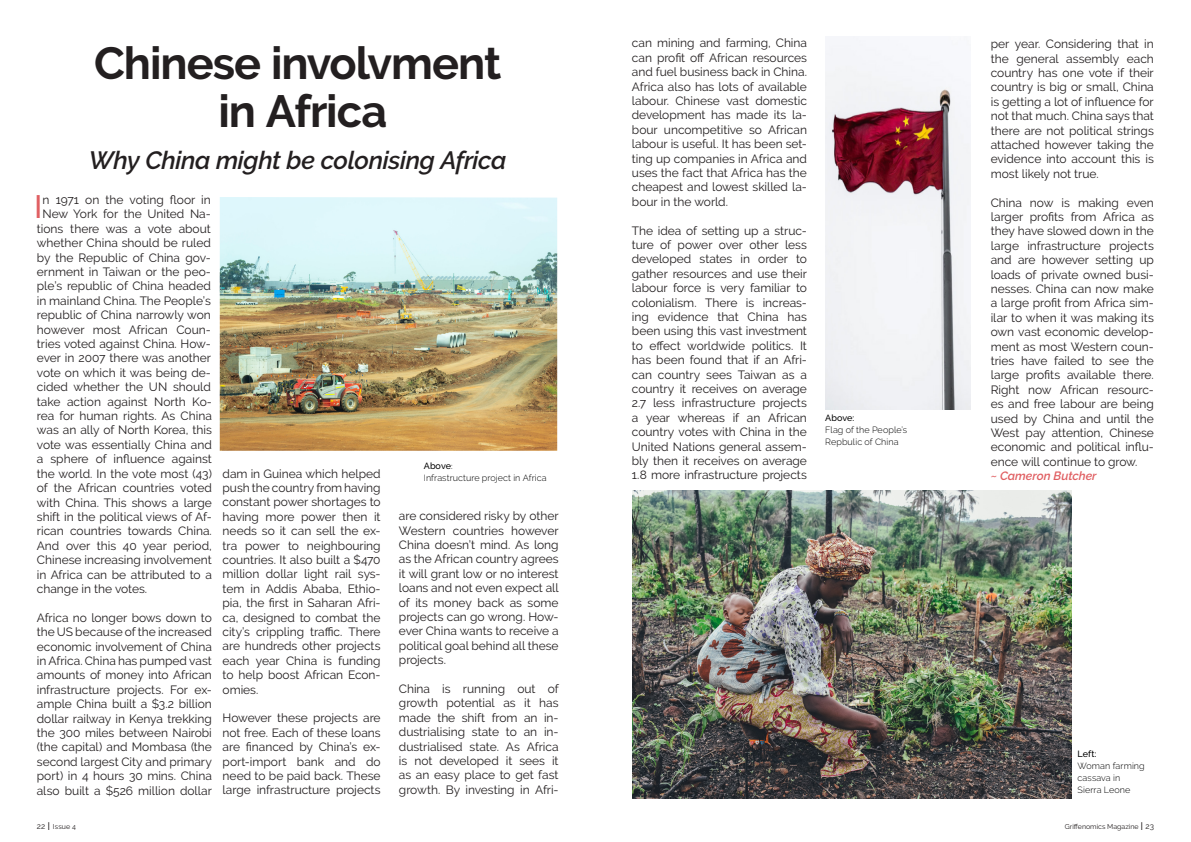
<style>
.page{position:relative;width:1191px;height:842px;background:#fff}
.page>*{position:absolute;margin:0;border:0;box-sizing:border-box;transform-origin:0 0}
.t1{font:700 45px "Raleway";letter-spacing:-.025em;color:#231f20}
.Paragraph_Style_5{font:500 32.3px "Raleway";color:#e05f62}
.t2{font:italic 600 25px "Raleway";letter-spacing:-.015em;color:#231f20}
.Paragraph_Style_5-2{font:12px/14.4px "Raleway";color:#231f20;text-align:justify}
.t3{font:italic 600 12px "Raleway";color:#e05f62}
.t4{font:300 9px/12px "Raleway";letter-spacing:.01em;color:#000}
.t5{font:500 9px "Raleway";color:#000}
.t6{font:7px "Raleway";color:#231f20}
.s1{font-size:8px}
.s2{font-size:11px}
.s3{font-weight:400;font-size:8px}
</style>
<div class="page">
<img style="left:825px;top:37px;width:146px;height:373px">
<img style="left:632px;top:490px;width:439px;height:308px">
<img style="left:220px;top:197px;width:337px;height:254px">
<p class="t1" style="left:94px;top:38px;width:408px">Chinese involvment</p>
<p class="t1" style="left:218px;top:86px;width:171px">in Africa</p>
<p class="t2" style="left:89px;top:146px;width:419px">Why China might be colonising Africa</p>
<p class="Paragraph_Style_5" style="left:34px;top:188px;width:10px">I</p>
<p class="Paragraph_Style_5-2" style="left:42px;top:193px;width:170px">n 1971 on the voting floor in</p>
<p class="Paragraph_Style_5-2" style="left:42px;top:207px;width:170px">New York for the United Na-</p>
<p class="Paragraph_Style_5-2" style="left:37px;top:221px;width:176px">tions there was a vote about</p>
<p class="Paragraph_Style_5-2" style="left:37px;top:236px;width:176px">whether China should be ruled</p>
<p class="Paragraph_Style_5-2" style="left:37px;top:250px;width:176px">by the Republic of China gov-</p>
<p class="Paragraph_Style_5-2" style="left:37px;top:265px;width:176px">ernment in Taiwan or the peo-</p>
<p class="Paragraph_Style_5-2" style="left:37px;top:279px;width:176px">ple’s republic of China headed</p>
<p class="Paragraph_Style_5-2" style="left:37px;top:293px;width:176px">in mainland China. The People’s</p>
<p class="Paragraph_Style_5-2" style="left:37px;top:308px;width:176px">republic of China narrowly won</p>
<p class="Paragraph_Style_5-2" style="left:37px;top:322px;width:176px">however most African Coun-</p>
<p class="Paragraph_Style_5-2" style="left:37px;top:337px;width:176px">tries voted against China. How-</p>
<p class="Paragraph_Style_5-2" style="left:37px;top:351px;width:176px">ever in 2007 there was another</p>
<p class="Paragraph_Style_5-2" style="left:37px;top:365px;width:176px">vote on which it was being de-</p>
<p class="Paragraph_Style_5-2" style="left:37px;top:380px;width:176px">cided whether the UN should</p>
<p class="Paragraph_Style_5-2" style="left:37px;top:394px;width:177px">take action against North Ko-</p>
<p class="Paragraph_Style_5-2" style="left:37px;top:409px;width:177px">rea for human rights. As China</p>
<p class="Paragraph_Style_5-2" style="left:37px;top:423px;width:177px">was an ally of North Korea, this</p>
<p class="Paragraph_Style_5-2" style="left:37px;top:437px;width:176px">vote was essentially China and</p>
<p class="Paragraph_Style_5-2" style="left:37px;top:452px;width:177px">a sphere of influence against</p>
<p class="Paragraph_Style_5-2" style="left:37px;top:466px;width:177px">the world. In the vote most (43)</p>
<p class="Paragraph_Style_5-2" style="left:37px;top:481px;width:176px">of the African countries voted</p>
<p class="Paragraph_Style_5-2" style="left:37px;top:495px;width:176px">with China. This shows a large</p>
<p class="Paragraph_Style_5-2" style="left:37px;top:509px;width:177px">shift in the political views of Af-</p>
<p class="Paragraph_Style_5-2" style="left:37px;top:524px;width:177px">rican countries towards China.</p>
<p class="Paragraph_Style_5-2" style="left:37px;top:538px;width:177px">And over this 40 year period,</p>
<p class="Paragraph_Style_5-2" style="left:37px;top:553px;width:176px">Chinese increasing involvement</p>
<p class="Paragraph_Style_5-2" style="left:37px;top:567px;width:177px">in Africa can be attributed to a</p>
<p class="Paragraph_Style_5-2" style="left:37px;top:581px;width:112px">change in the votes.</p>
<p class="Paragraph_Style_5-2" style="left:37px;top:610px;width:177px">Africa no longer bows down to the US because of the increased economic involvement of China in Africa. China has pumped vast amounts of money into African infrastructure projects. For ex&shy;ample China built a $3.2 billion dollar railway in Kenya trekking the 300 miles between Nairobi (the capital) and Mombasa (the second largest City and primary port) in 4 hours 30 mins. China also built a $526 million dollar</p>
<p class="t6" style="left:37px;top:822px;width:40px"><span class="s1">22</span> <span class="s2">I</span> Issue 4</p>
<p class="Paragraph_Style_5-2" style="left:223px;top:466px;width:160px">dam in Guinea which helped push the country from having constant power shortages to having more power then it needs so it can sell the ex&shy;tra power to neighbouring countries. It also built a $470 million dollar light rail sys&shy;tem in Addis Ababa, Ethio&shy;pia, the first in Saharan Afri&shy;ca, designed to combat the city’s crippling traffic. There are hundreds other projects each year China is funding to help boost African Econ&shy;omies.</p>
<p class="Paragraph_Style_5-2" style="left:223px;top:711px;width:160px">However these projects are not free. Each of these loans are financed by China’s ex&shy;port-import bank and do need to be paid back. These large infrastructure projects</p>
<p class="t5" style="left:424px;top:460px;width:30px">Above<span class="s3">:</span></p>
<p class="t4" style="left:424px;top:472px;width:124px">Infrastructure project in Africa</p>
<p class="Paragraph_Style_5-2" style="left:399px;top:509px;width:161px">are considered risky by other Western countries however China doesn’t mind. As long as the African country agrees it will grant low or no interest loans and not even expect all of its money back as some projects can go wrong. How&shy;ever China wants to receive a political goal behind all these projects.</p>
<p class="Paragraph_Style_5-2" style="left:399px;top:681px;width:161px">China is running out of growth potential as it has made the shift from an in&shy;dustrialising state to an in&shy;dustrialised state. As Africa is not developed it sees it as an easy place to get fast growth. By investing in Afri-</p>
<p class="Paragraph_Style_5-2" style="left:632px;top:36px;width:177px">can mining and farming, China can profit off African resources and fuel business back in China.<br>Africa also has lots of available labour. Chinese vast domestic development has made its la&shy;bour uncompetitive so African labour is useful. It has been set&shy;ting up companies in Africa and uses the fact that Africa has the cheapest and lowest skilled la&shy;bour in the world.</p>
<p class="Paragraph_Style_5-2" style="left:632px;top:223px;width:177px">The idea of setting up a struc&shy;ture of power over other less developed states in order to gather resources and use their labour force is very familiar to colonialism. There is increas&shy;ing evidence that China has been using this vast investment to effect worldwide politics. It has been found that if an Afri&shy;can country sees Taiwan as a country it receives on average 2.7 less infrastructure projects a year whereas if an African country votes with China in the United Nations general assem&shy;bly then it receives on average 1.8 more infrastructure projects</p>
<p class="t5" style="left:825px;top:412px;width:31px">Above:</p>
<p class="t4" style="left:825px;top:424px;width:84px">Flag of the People’s<br>Repbulic of China</p>
<p class="Paragraph_Style_5-2" style="left:990px;top:37px;width:165px">per year. Considering that in the general assembly each country has one vote if their country is big or small, China is getting a lot of influence for not that much. China says that there are not political strings attached however taking the evidence into account this is most likely not true.</p>
<p class="Paragraph_Style_5-2" style="left:990px;top:195px;width:165px">China now is making even larger profits from Africa as they have slowed down in the large infrastructure projects and are however setting up loads of private owned busi&shy;nesses. China can now make a large profit from Africa sim&shy;ilar to when it was making its own vast economic develop&shy;ment as most Western coun&shy;tries have failed to see the large profits available there.<br>Right now African resourc&shy;es and free labour are being used by China and until the West pay attention, Chinese economic and political influ&shy;ence will continue to grow.</p>
<p class="t3" style="left:990px;top:469px;width:107px">~ Cameron Butcher</p>
<p class="t5" style="left:1077px;top:748px;width:21px">Left:</p>
<p class="t4" style="left:1077px;top:760px;width:69px">Woman farming cassava in</p>
<p class="t4" style="left:1077px;top:784px;width:54px">Sierra Leone</p>
<p class="t6" style="left:1064px;top:822px;width:91px">Griffenomics Magazine <span class="s2">I</span> <span class="s1">23</span></p>
</div>
